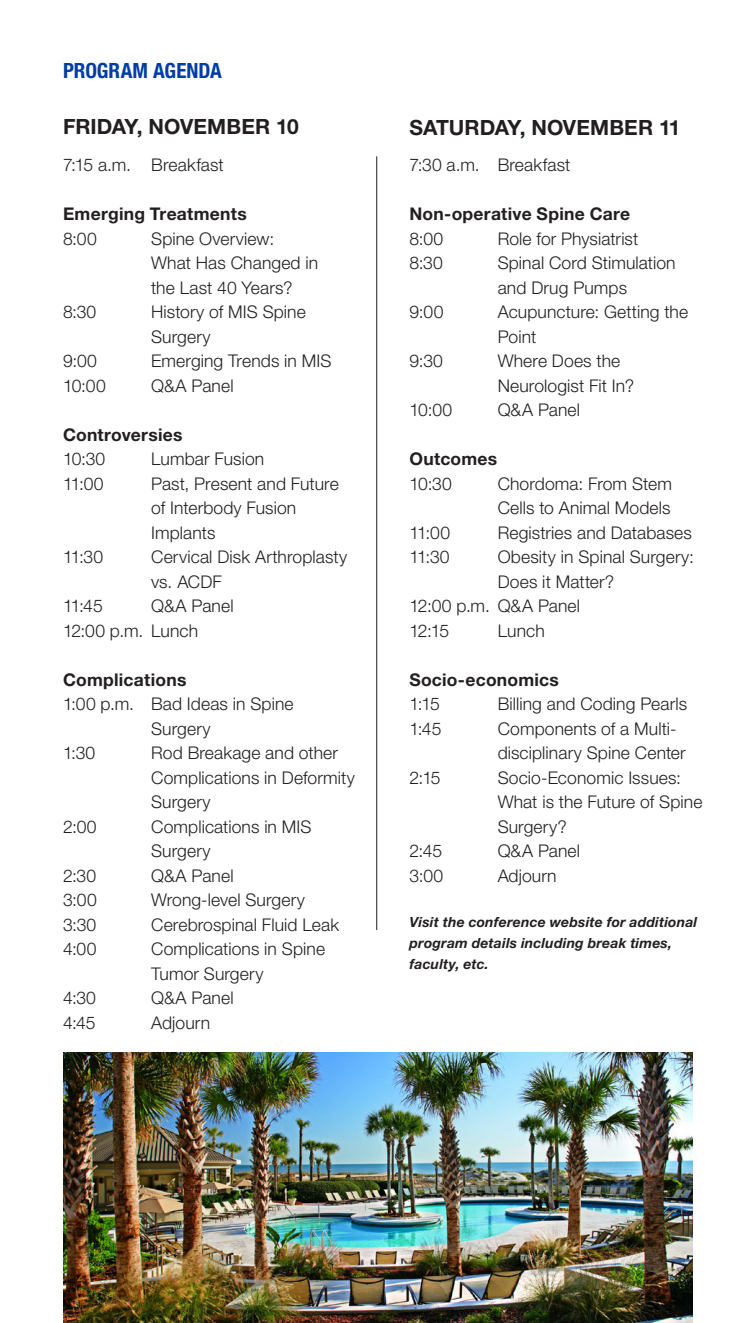
<style>
.page{position:relative;width:756px;height:1323px;background:#fff}
.page>*{position:absolute;margin:0;border:0;box-sizing:border-box;transform-origin:0 0}
.Body_10_14{font:700 21px "Helvetica Neue LT Std";color:#231f20}
.Paragraph_H1{font:700 21px "Helvetica Neue LT Std";color:#231f20}
.Paragraph_H1-2{font:700 condensed 21px "Helvetica Neue LT Std";color:#003da5}
.Body_10_14-2{font:300 17.5px/24.5px "Helvetica Neue LT Std";letter-spacing:.005em;color:#231f20}
.Body_10_14-3{font:700 17.5px "Helvetica Neue LT Std";letter-spacing:.015em;color:#231f20}
.Body_10_14-4{font:italic 700 14px/21px "Helvetica Neue LT Std";letter-spacing:.015em;color:#231f20}
</style>
<div class="page">
<img style="left:63px;top:1053px;width:630px;height:270px">
<hr style="left:376px;top:156px;width:1px;height:774px;background:#231f20">
<p class="Paragraph_H1-2" style="left:63px;top:58px;width:160px">PROGRAM AGENDA</p>
<p class="Paragraph_H1" style="left:63px;top:114px;width:237px">FRIDAY, NOVEMBER 10</p>
<p class="Body_10_14-2" style="left:63px;top:153px;width:162px">7:15 a.m. Breakfast</p>
<p class="Body_10_14-3" style="left:63px;top:203px;width:185px">Emerging Treatments</p>
<p class="Body_10_14-2" style="left:63px;top:226px;width:35px">8:00</p>
<p class="Body_10_14-2" style="left:151px;top:226px;width:169px">Spine Overview:<br>What Has Changed in the Last 40 Years?</p>
<p class="Body_10_14-2" style="left:63px;top:300px;width:35px">8:30</p>
<p class="Body_10_14-2" style="left:151px;top:300px;width:156px">History of MIS Spine<br>Surgery</p>
<p class="Body_10_14-2" style="left:63px;top:349px;width:35px">9:00</p>
<p class="Body_10_14-2" style="left:151px;top:349px;width:182px">Emerging Trends in MIS</p>
<p class="Body_10_14-2" style="left:63px;top:373px;width:44px">10:00</p>
<p class="Body_10_14-2" style="left:151px;top:373px;width:84px">Q&amp;A Panel</p>
<p class="Body_10_14-3" style="left:63px;top:424px;width:121px">Controversies</p>
<p class="Body_10_14-2" style="left:63px;top:447px;width:44px">10:30</p>
<p class="Body_10_14-2" style="left:151px;top:447px;width:115px">Lumbar Fusion</p>
<p class="Body_10_14-2" style="left:63px;top:471px;width:42px">11:00</p>
<p class="Body_10_14-2" style="left:151px;top:471px;width:189px">Past, Present and Future of Interbody Fusion<br>Implants</p>
<p class="Body_10_14-2" style="left:63px;top:545px;width:42px">11:30</p>
<p class="Body_10_14-2" style="left:151px;top:545px;width:198px">Cervical Disk Arthroplasty vs. ACDF</p>
<p class="Body_10_14-2" style="left:63px;top:594px;width:41px">11:45</p>
<p class="Body_10_14-2" style="left:151px;top:594px;width:84px">Q&amp;A Panel</p>
<p class="Body_10_14-2" style="left:63px;top:618px;width:137px">12:00 p.m. Lunch</p>
<p class="Body_10_14-3" style="left:63px;top:669px;width:125px">Complications</p>
<p class="Body_10_14-2" style="left:63px;top:692px;width:232px;text-align:center">1:00 p.m. Bad Ideas in Spine<br>Surgery</p>
<p class="Body_10_14-2" style="left:63px;top:741px;width:34px">1:30</p>
<p class="Body_10_14-2" style="left:151px;top:741px;width:205px">Rod Breakage and other<br>Complications in Deformity<br>Surgery</p>
<p class="Body_10_14-2" style="left:63px;top:814px;width:35px">2:00</p>
<p class="Body_10_14-2" style="left:151px;top:814px;width:162px">Complications in MIS<br>Surgery</p>
<p class="Body_10_14-2" style="left:63px;top:863px;width:35px">2:30</p>
<p class="Body_10_14-2" style="left:151px;top:863px;width:84px">Q&amp;A Panel</p>
<p class="Body_10_14-2" style="left:63px;top:888px;width:35px">3:00</p>
<p class="Body_10_14-2" style="left:151px;top:888px;width:155px">Wrong-level Surgery</p>
<p class="Body_10_14-2" style="left:63px;top:912px;width:35px">3:30</p>
<p class="Body_10_14-2" style="left:151px;top:912px;width:189px">Cerebrospinal Fluid Leak</p>
<p class="Body_10_14-2" style="left:63px;top:937px;width:35px">4:00</p>
<p class="Body_10_14-2" style="left:151px;top:937px;width:175px">Complications in Spine<br>Tumor Surgery</p>
<p class="Body_10_14-2" style="left:63px;top:986px;width:35px">4:30</p>
<p class="Body_10_14-2" style="left:151px;top:986px;width:84px">Q&amp;A Panel</p>
<p class="Body_10_14-2" style="left:63px;top:1010px;width:34px">4:45</p>
<p class="Body_10_14-2" style="left:151px;top:1010px;width:60px">Adjourn</p>
<p class="Body_10_14" style="left:410px;top:115px;width:273px">SATURDAY, NOVEMBER 11</p>
<p class="Body_10_14-2" style="left:410px;top:153px;width:162px">7:30 a.m. Breakfast</p>
<p class="Body_10_14-3" style="left:410px;top:203px;width:222px">Non-operative Spine Care</p>
<p class="Body_10_14-2" style="left:410px;top:226px;width:35px">8:00</p>
<p class="Body_10_14-2" style="left:498px;top:226px;width:142px">Role for Physiatrist</p>
<p class="Body_10_14-2" style="left:410px;top:251px;width:35px">8:30</p>
<p class="Body_10_14-2" style="left:498px;top:251px;width:179px">Spinal Cord Stimulation and Drug Pumps</p>
<p class="Body_10_14-2" style="left:410px;top:300px;width:35px">9:00</p>
<p class="Body_10_14-2" style="left:498px;top:300px;width:192px">Acupuncture: Getting the<br>Point</p>
<p class="Body_10_14-2" style="left:410px;top:349px;width:35px">9:30</p>
<p class="Body_10_14-2" style="left:498px;top:349px;width:138px">Where Does the<br>Neurologist Fit In?</p>
<p class="Body_10_14-2" style="left:410px;top:398px;width:44px">10:00</p>
<p class="Body_10_14-2" style="left:498px;top:398px;width:84px">Q&amp;A Panel</p>
<p class="Body_10_14-3" style="left:410px;top:448px;width:89px">Outcomes</p>
<p class="Body_10_14-2" style="left:410px;top:471px;width:44px">10:30</p>
<p class="Body_10_14-2" style="left:498px;top:471px;width:176px">Chordoma: From Stem<br>Cells to Animal Models</p>
<p class="Body_10_14-2" style="left:410px;top:520px;width:42px">11:00</p>
<p class="Body_10_14-2" style="left:498px;top:520px;width:196px">Registries and Databases</p>
<p class="Body_10_14-2" style="left:410px;top:545px;width:42px">11:30</p>
<p class="Body_10_14-2" style="left:498px;top:545px;width:198px">Obesity in Spinal Surgery:<br>Does it Matter?</p>
<p class="Body_10_14-2" style="left:410px;top:594px;width:172px">12:00 p.m. Q&amp;A Panel</p>
<p class="Body_10_14-2" style="left:410px;top:618px;width:41px">12:15</p>
<p class="Body_10_14-2" style="left:498px;top:618px;width:49px">Lunch</p>
<p class="Body_10_14-3" style="left:410px;top:669px;width:151px">Socio-economics</p>
<p class="Body_10_14-2" style="left:410px;top:692px;width:32px">1:15</p>
<p class="Body_10_14-2" style="left:498px;top:692px;width:191px">Billing and Coding Pearls</p>
<p class="Body_10_14-2" style="left:410px;top:716px;width:33px">1:45</p>
<p class="Body_10_14-2" style="left:498px;top:716px;width:190px">Components of a Multi&shy;disciplinary Spine Center</p>
<p class="Body_10_14-2" style="left:410px;top:765px;width:33px">2:15</p>
<p class="Body_10_14-2" style="left:498px;top:765px;width:206px">Socio-Economic Issues:<br>What is the Future of Spine<br>Surgery?</p>
<p class="Body_10_14-2" style="left:410px;top:839px;width:34px">2:45</p>
<p class="Body_10_14-2" style="left:498px;top:839px;width:84px">Q&amp;A Panel</p>
<p class="Body_10_14-2" style="left:410px;top:863px;width:35px">3:00</p>
<p class="Body_10_14-2" style="left:498px;top:863px;width:60px">Adjourn</p>
<p class="Body_10_14-4" style="left:410px;top:912px;width:289px">Visit the conference website for additional program details including break times, faculty, etc.</p>
</div>
